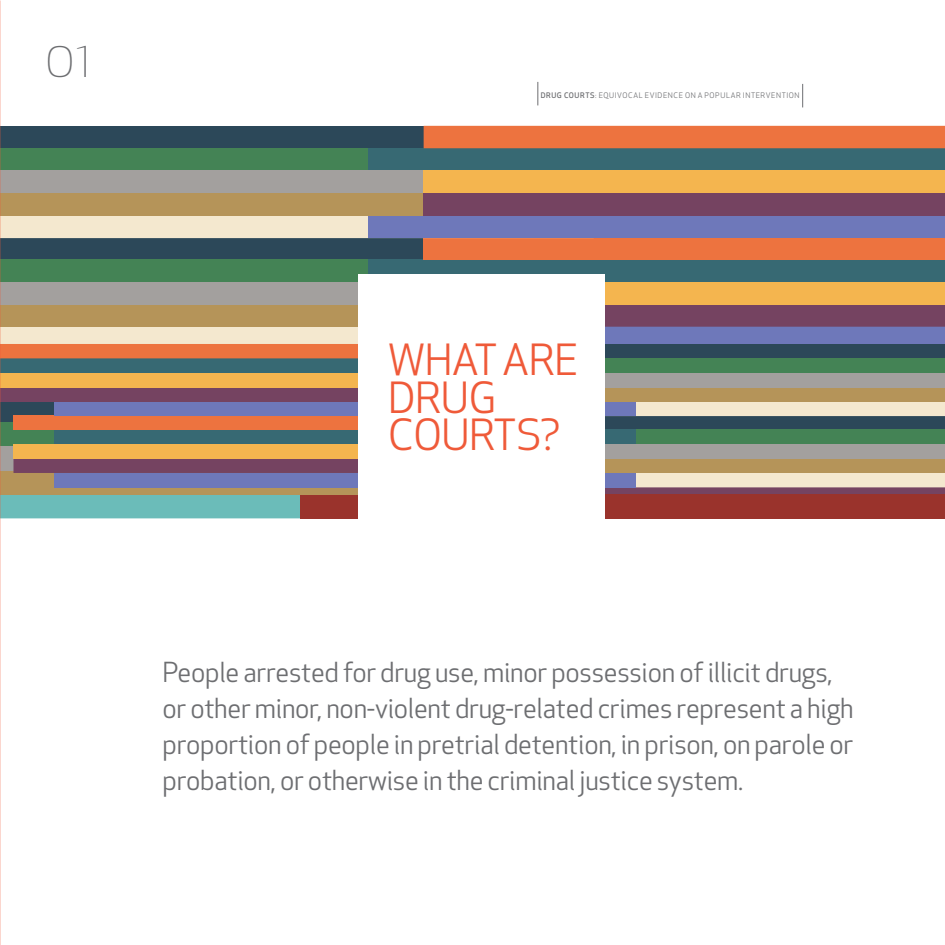
<style>
.page{position:relative;width:945px;height:945px;background:#fff}
.page>*{position:absolute;margin:0;border:0;box-sizing:border-box;transform-origin:0 0}
.t1{font:300 49.5px "Apex New";color:#6d6e71}
.t2{font:42px/37.5px "Apex New";letter-spacing:-.01em;color:#ef5a39}
.t3{font:27px/36px "Apex New";letter-spacing:-.01em;color:#6d6e71}
.t4{font:7.5px "Apex New";letter-spacing:.08em;color:#6d6e71}
.s1{font-weight:500}
</style>
<div class="page">
<svg style="left:538px;top:82px;width:1px;height:23px"></svg>
<svg style="left:802px;top:84px;width:1px;height:23px"></svg>
<div style="left:367px;top:470px;width:578px;height:26px;background:#754361"></div>
<div style="left:0;top:398px;width:571px;height:24px;background:#2c4859"></div>
<div style="left:0;top:422px;width:571px;height:24px;background:#448355"></div>
<div style="left:0;top:494px;width:571px;height:24px;background:#6bbcb9"></div>
<div style="left:300px;top:494px;width:645px;height:24px;background:#9a332c"></div>
<div style="left:0;top:470px;width:571px;height:24px;background:#b59459"></div>
<div style="left:0;top:446px;width:571px;height:24px;background:#a3a09e"></div>
<div style="left:0;top:237px;width:594px;height:28px;background:#2c4859"></div>
<div style="left:0;top:259px;width:580px;height:23px;background:#448355"></div>
<div style="left:368px;top:259px;width:577px;height:23px;background:#376973"></div>
<div style="left:0;top:327px;width:594px;height:22px;background:#f4e8cf"></div>
<div style="left:368px;top:327px;width:577px;height:22px;background:#6e78ba"></div>
<div style="left:424px;top:237px;width:521px;height:22px;background:#ed733f"></div>
<div style="left:0;top:304px;width:594px;height:23px;background:#b59459"></div>
<div style="left:424px;top:304px;width:521px;height:23px;background:#754361"></div>
<div style="left:0;top:282px;width:594px;height:22px;background:#a3a09e"></div>
<div style="left:424px;top:282px;width:521px;height:22px;background:#f4b54f"></div>
<div style="left:0;top:126px;width:594px;height:22px;background:#2c4859"></div>
<div style="left:0;top:148px;width:594px;height:23px;background:#448355"></div>
<div style="left:368px;top:148px;width:577px;height:23px;background:#376973"></div>
<div style="left:0;top:216px;width:594px;height:22px;background:#f4e8cf"></div>
<div style="left:368px;top:216px;width:577px;height:22px;background:#6e78ba"></div>
<div style="left:424px;top:126px;width:521px;height:22px;background:#ed733f"></div>
<div style="left:0;top:193px;width:594px;height:23px;background:#b59459"></div>
<div style="left:424px;top:193px;width:521px;height:23px;background:#754361"></div>
<div style="left:0;top:171px;width:594px;height:22px;background:#a3a09e"></div>
<div style="left:424px;top:171px;width:521px;height:22px;background:#f4b54f"></div>
<div style="left:415px;top:415px;width:530px;height:15px;background:#2c4859"></div>
<div style="left:415px;top:430px;width:530px;height:14px;background:#448355"></div>
<div style="left:54px;top:430px;width:581px;height:14px;background:#376973"></div>
<div style="left:415px;top:473px;width:530px;height:14px;background:#f4e8cf"></div>
<div style="left:54px;top:473px;width:581px;height:14px;background:#6e78ba"></div>
<div style="left:14px;top:415px;width:567px;height:15px;background:#ed733f"></div>
<div style="left:415px;top:459px;width:530px;height:14px;background:#b59459"></div>
<div style="left:14px;top:459px;width:567px;height:14px;background:#754361"></div>
<div style="left:415px;top:444px;width:530px;height:15px;background:#a3a09e"></div>
<div style="left:14px;top:444px;width:567px;height:15px;background:#f4b54f"></div>
<div style="left:415px;top:344px;width:530px;height:14px;background:#2c4859"></div>
<div style="left:415px;top:358px;width:530px;height:15px;background:#448355"></div>
<div style="left:0;top:358px;width:568px;height:15px;background:#376973"></div>
<div style="left:415px;top:402px;width:530px;height:14px;background:#f4e8cf"></div>
<div style="left:54px;top:402px;width:581px;height:14px;background:#6e78ba"></div>
<div style="left:0;top:344px;width:568px;height:14px;background:#ed733f"></div>
<div style="left:415px;top:387px;width:530px;height:15px;background:#b59459"></div>
<div style="left:0;top:387px;width:581px;height:15px;background:#754361"></div>
<div style="left:415px;top:373px;width:530px;height:14px;background:#a3a09e"></div>
<div style="left:0;top:373px;width:581px;height:14px;background:#f4b54f"></div>
<div style="left:359px;top:274px;width:246px;height:247px;background:#fff"></div>
<h1 class="t1" style="left:45px;top:28px;width:49px">01</h1>
<p class="t4" style="left:541px;top:90px;width:260px"><span class="s1">DRUG COURTS</span>: EQUIVOCAL EVIDENCE ON A POPULAR INTERVENTION</p>
<h2 class="t2" style="left:388px;top:341px;width:192px">WHAT ARE<br>DRUG<br>COURTS?</h2>
<p class="t3" style="left:163px;top:655px;width:693px">People arrested for drug use, minor possession of illicit drugs, or other minor, non-violent drug-related crimes represent a high proportion of people in pretrial detention, in prison, on parole or probation, or otherwise in the criminal justice system.</p>
</div>
